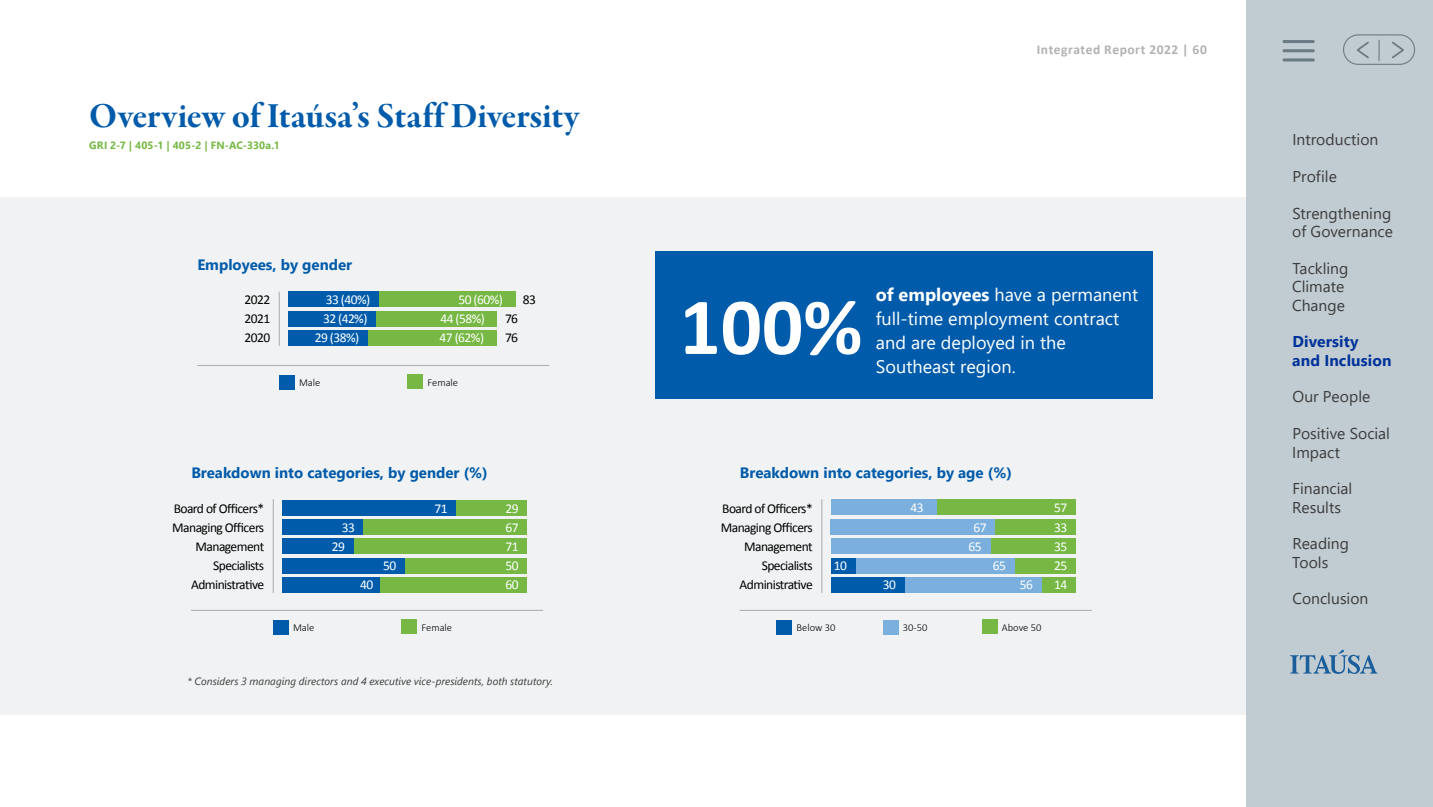
<style>
.page{position:relative;width:1433px;height:807px;background:#fff}
.page>*{position:absolute;margin:0;border:0;box-sizing:border-box;transform-origin:0 0}
.t1{font:700 81.45px "Calibri";color:#fff}
.t2{font:36px "Garamond Premr Pro Bd Subh";color:#005baa}
.t3{font:18.15px/24.2px "Segoe UI";color:#fff}
.t4{font:15.6px/18.3px "Segoe UI";color:#3c3c3b}
.t5{font:700 15.6px/18.3px "Segoe UI";letter-spacing:.01em;color:#039}
.t6{font:700 15px "Segoe UI";color:#005baa}
.t7{font:13.5px/19.4px "Calibri";letter-spacing:-.04em;color:#000;text-align:right}
.t8{font:13.5px/19.4px "Calibri";letter-spacing:-.04em;color:#fff}
.t9{font:700 13.5px "Calibri";letter-spacing:.04em;color:#b3b2b2}
.t10{font:italic 10.5px "Segoe UI";letter-spacing:.005em;color:#3c3c3b}
.t11{font:300 10.5px "Calibri";color:#000}
.t12{font:700 10.5px "Segoe UI";letter-spacing:.02em;color:#76b843}
.s1{font-weight:700}
</style>
<div class="page">
<div style="left:0;top:197px;width:1422px;height:517px;background:#f0f2f3"></div>
<div style="left:288px;top:311px;width:208px;height:15px;background:#76b843"></div>
<div style="left:288px;top:330px;width:208px;height:15px;background:#76b843"></div>
<div style="left:288px;top:291px;width:228px;height:16px;background:#76b843"></div>
<div style="left:288px;top:291px;width:91px;height:16px;background:#005baa"></div>
<div style="left:288px;top:311px;width:88px;height:15px;background:#005baa"></div>
<div style="left:288px;top:330px;width:80px;height:15px;background:#005baa"></div>
<hr style="left:279px;top:291px;width:1px;height:54px;background:#b3b2b2">
<div style="left:279px;top:375px;width:15px;height:14px;background:#005baa"></div>
<div style="left:407px;top:374px;width:16px;height:14px;background:#76b843"></div>
<hr style="left:197px;top:364px;width:352px;height:2px;background:#b3b2b2">
<div style="left:282px;top:538px;width:245px;height:15px;background:#76b843"></div>
<div style="left:282px;top:557px;width:245px;height:16px;background:#76b843"></div>
<div style="left:282px;top:577px;width:245px;height:15px;background:#76b843"></div>
<div style="left:282px;top:519px;width:245px;height:15px;background:#76b843"></div>
<div style="left:282px;top:499px;width:245px;height:16px;background:#76b843"></div>
<div style="left:282px;top:519px;width:81px;height:15px;background:#005baa"></div>
<div style="left:282px;top:499px;width:174px;height:16px;background:#005baa"></div>
<div style="left:282px;top:538px;width:71px;height:15px;background:#005baa"></div>
<div style="left:282px;top:557px;width:123px;height:16px;background:#005baa"></div>
<div style="left:282px;top:577px;width:98px;height:15px;background:#005baa"></div>
<hr style="left:273px;top:499px;width:1px;height:93px;background:#b3b2b2">
<div style="left:273px;top:619px;width:16px;height:15px;background:#005baa"></div>
<div style="left:401px;top:619px;width:16px;height:14px;background:#76b843"></div>
<hr style="left:191px;top:609px;width:352px;height:1px;background:#b3b2b2">
<div style="left:831px;top:538px;width:245px;height:15px;background:#76b843"></div>
<div style="left:831px;top:557px;width:245px;height:16px;background:#76b843"></div>
<div style="left:831px;top:577px;width:245px;height:15px;background:#76b843"></div>
<div style="left:831px;top:519px;width:245px;height:15px;background:#76b843"></div>
<div style="left:831px;top:498px;width:245px;height:16px;background:#76b843"></div>
<div style="left:831px;top:519px;width:164px;height:15px;background:#7bafde"></div>
<div style="left:831px;top:498px;width:105px;height:16px;background:#7bafde"></div>
<div style="left:831px;top:538px;width:159px;height:15px;background:#7bafde"></div>
<div style="left:831px;top:557px;width:184px;height:16px;background:#7bafde"></div>
<div style="left:831px;top:577px;width:210px;height:15px;background:#7bafde"></div>
<hr style="left:821px;top:499px;width:1px;height:93px;background:#b3b2b2">
<div style="left:777px;top:619px;width:15px;height:15px;background:#005baa"></div>
<div style="left:883px;top:619px;width:15px;height:15px;background:#7bafde"></div>
<div style="left:982px;top:619px;width:15px;height:14px;background:#76b843"></div>
<hr style="left:740px;top:609px;width:352px;height:1px;background:#b3b2b2">
<div style="left:831px;top:557px;width:24px;height:16px;background:#005baa"></div>
<div style="left:831px;top:577px;width:73px;height:15px;background:#005baa"></div>
<div style="left:655px;top:251px;width:497px;height:148px;background:#005baa"></div>
<div style="left:1246px;top:0;width:187px;height:806px;background:#c1cbd2"></div>
<svg style="left:1290px;top:649px;width:87px;height:24px"></svg>
<hr style="left:1282px;top:40px;width:33px;height:3px;background:#6b7b84;border-radius:2px">
<hr style="left:1282px;top:49px;width:33px;height:3px;background:#6b7b84;border-radius:2px">
<hr style="left:1282px;top:58px;width:33px;height:3px;background:#6b7b84;border-radius:2px">
<svg style="left:1392px;top:41px;width:12px;height:18px"></svg>
<svg style="left:1357px;top:42px;width:12px;height:17px"></svg>
<div style="left:1343px;top:34px;width:72px;height:31px;border:1px solid #6b7b84;border-radius:15px"></div>
<hr style="left:1378px;top:40px;width:2px;height:21px;background:#6b7b84">
<h2 class="t2" style="left:89px;top:95px;width:491px">Overview of Itaúsa’s Staff Diversity</h2>
<p class="t12" style="left:89px;top:135px;width:192px">GRI 2-7 | 405-1 | 405-2 | FN-AC-330a.1</p>
<p class="t6" style="left:197px;top:250px;width:156px">Employees, by gender</p>
<p class="t7" style="left:244px;top:290px;width:27px">2022</p>
<p class="t8" style="left:326px;top:290px;width:46px">33 (40%)</p>
<p class="t8" style="left:458px;top:290px;width:46px">50 (60%)</p>
<p class="t7" style="left:523px;top:290px;width:15px">83</p>
<p class="t7" style="left:244px;top:308px;width:27px">2021</p>
<p class="t8" style="left:323px;top:308px;width:46px">32 (42%)</p>
<p class="t8" style="left:440px;top:308px;width:46px">44 (58%)</p>
<p class="t7" style="left:244px;top:327px;width:27px">2020</p>
<p class="t8" style="left:315px;top:327px;width:46px">29 (38%)</p>
<p class="t8" style="left:440px;top:327px;width:46px">47 (62%)</p>
<p class="t7" style="left:505px;top:308px;width:15px;text-align:left">76<br>76</p>
<p class="t11" style="left:299px;top:375px;width:23px">Male</p>
<p class="t11" style="left:428px;top:375px;width:32px">Female</p>
<p class="t6" style="left:191px;top:458px;width:298px">Breakdown into categories, by gender (%)</p>
<p class="t9" style="left:1037px;top:40px;width:172px">Integrated Report 2022 | 60</p>
<h1 class="t1" style="left:679px;top:269px;width:185px">100%</h1>
<h3 class="t3" style="left:876px;top:280px;width:264px"><span class="s1">of employees</span> have a permanent full-time employment contract and are deployed in the</h3>
<h3 class="t3" style="left:876px;top:353px;width:141px">Southeast region.</h3>
<p class="t6" style="left:740px;top:458px;width:274px">Breakdown into categories, by age (%)</p>
<p class="t7" style="left:174px;top:498px;width:92px">Board of Officers*</p>
<p class="t7" style="left:722px;top:498px;width:92px">Board of Officers*</p>
<p class="t8" style="left:342px;top:517px;width:15px">33</p>
<p class="t8" style="left:506px;top:498px;width:15px">29</p>
<p class="t8" style="left:435px;top:498px;width:15px">71</p>
<p class="t7" style="left:172px;top:517px;width:93px">Managing Officers</p>
<p class="t7" style="left:721px;top:517px;width:93px">Managing Officers</p>
<p class="t8" style="left:506px;top:517px;width:15px">67</p>
<p class="t8" style="left:910px;top:497px;width:15px">43</p>
<p class="t8" style="left:973px;top:517px;width:15px">67</p>
<p class="t8" style="left:1054px;top:497px;width:15px">57</p>
<p class="t8" style="left:1054px;top:517px;width:15px">33</p>
<p class="t7" style="left:196px;top:535px;width:70px">Management</p>
<p class="t8" style="left:332px;top:535px;width:15px">29</p>
<p class="t8" style="left:506px;top:535px;width:15px">71</p>
<p class="t7" style="left:191px;top:555px;width:75px">Specialists<br>Administrative</p>
<p class="t8" style="left:383px;top:555px;width:15px">50</p>
<p class="t8" style="left:506px;top:555px;width:15px">50<br>60</p>
<p class="t8" style="left:360px;top:574px;width:15px">40</p>
<p class="t7" style="left:744px;top:535px;width:70px">Management</p>
<p class="t8" style="left:968px;top:535px;width:15px">65</p>
<p class="t8" style="left:1054px;top:535px;width:15px">35</p>
<p class="t7" style="left:740px;top:555px;width:75px">Specialists<br>Administrative</p>
<p class="t8" style="left:993px;top:555px;width:15px">65</p>
<p class="t8" style="left:1054px;top:555px;width:15px">25<br>14</p>
<p class="t8" style="left:834px;top:555px;width:15px">10</p>
<p class="t8" style="left:1020px;top:574px;width:15px">56</p>
<p class="t8" style="left:883px;top:574px;width:15px">30</p>
<p class="t11" style="left:293px;top:620px;width:23px">Male</p>
<p class="t11" style="left:422px;top:620px;width:32px">Female</p>
<p class="t11" style="left:797px;top:620px;width:40px">Below 30</p>
<p class="t11" style="left:903px;top:620px;width:26px">30-50</p>
<p class="t11" style="left:1002px;top:620px;width:41px">Above 50</p>
<p class="t10" style="left:188px;top:670px;width:367px">* Considers 3 managing directors and 4 executive vice-presidents, both statutory.</p>
<p class="t4" style="left:1292px;top:129px;width:87px">Introduction</p>
<p class="t4" style="left:1292px;top:166px;width:46px">Profile</p>
<p class="t4" style="left:1292px;top:203px;width:102px">Strengthening of Governance</p>
<p class="t4" style="left:1292px;top:258px;width:58px">Tackling<br>Climate<br>Change</p>
<p class="t5" style="left:1292px;top:331px;width:101px">Diversity<br>and Inclusion</p>
<p class="t4" style="left:1292px;top:386px;width:79px">Our People</p>
<p class="t4" style="left:1292px;top:423px;width:99px">Positive Social<br>Impact</p>
<p class="t4" style="left:1292px;top:478px;width:61px">Financial<br>Results</p>
<p class="t4" style="left:1292px;top:533px;width:58px">Reading<br>Tools</p>
<p class="t4" style="left:1292px;top:588px;width:78px">Conclusion</p>
</div>
